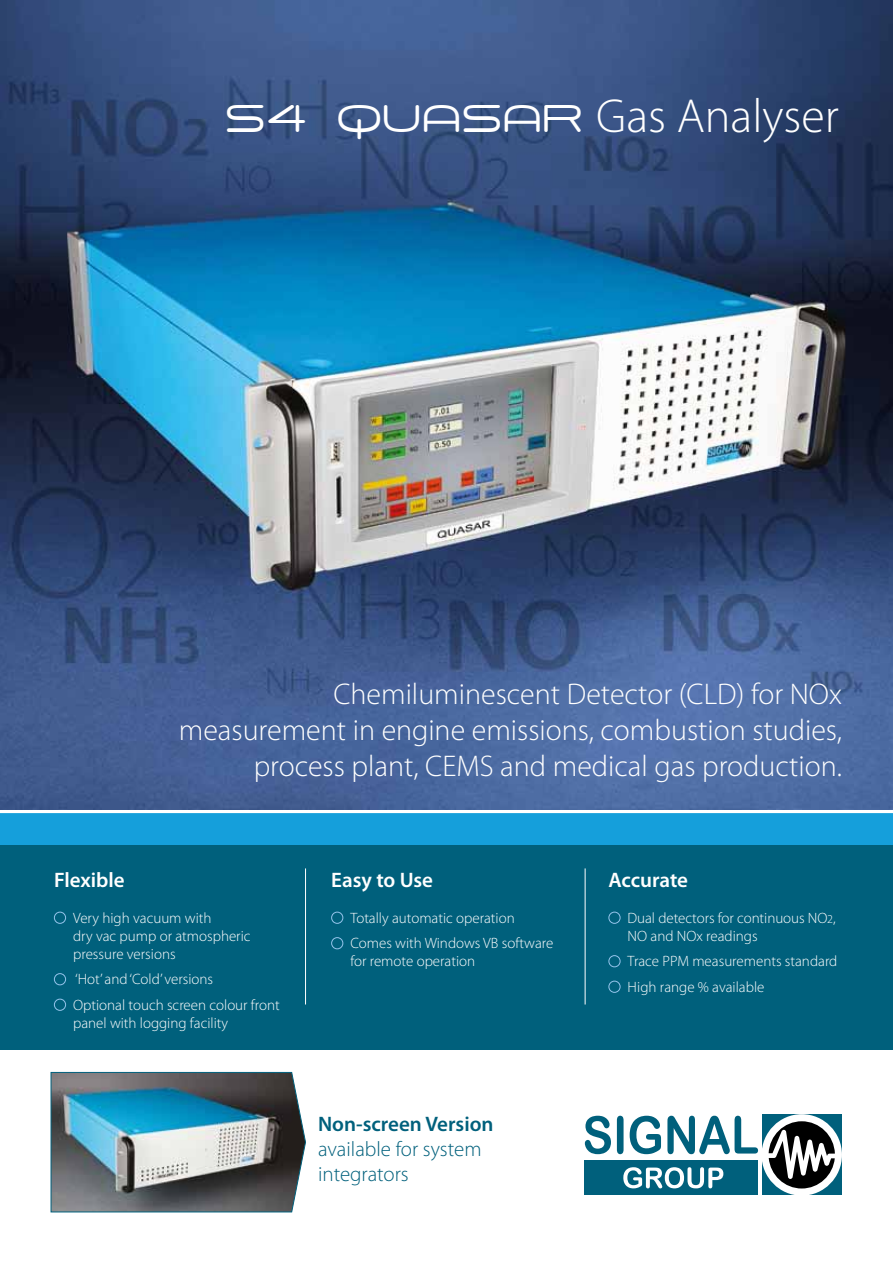
<style>
.page{position:relative;width:893px;height:1263px;background:#fff}
.page>*{position:absolute;margin:0;border:0;box-sizing:border-box;transform-origin:0 0}
.t1{font:300 48px "Myriad Pro";color:#fff}
.t2{font:300 30px/36px "Myriad Pro";color:#fff;text-align:right}
.t3{font:300 21px/25.2px "Myriad Pro";color:#00607c}
.t4{font:600 21px "Myriad Pro";color:#fff}
.t5{font:600 21px "Myriad Pro";color:#00607c}
.t6{font:300 15px/18px "Myriad Pro";color:#fff}
.s1{font-family:"Air Conditioner";font-weight:400}
.s2{font-size:12px}
</style>
<div class="page">
<img style="left:0;top:0;width:893px;height:810px">
<div style="left:0;top:845px;width:893px;height:205px;background:#00607c"></div>
<div style="left:54px;top:912px;width:12px;height:12px;border:1px solid #95c4eb;border-radius:50%"></div>
<div style="left:54px;top:973px;width:12px;height:12px;border:1px solid #95c4eb;border-radius:50%"></div>
<div style="left:54px;top:999px;width:12px;height:12px;border:1px solid #95c4eb;border-radius:50%"></div>
<div style="left:331px;top:912px;width:12px;height:12px;border:1px solid #95c4eb;border-radius:50%"></div>
<div style="left:331px;top:937px;width:12px;height:12px;border:1px solid #95c4eb;border-radius:50%"></div>
<div style="left:608px;top:912px;width:12px;height:12px;border:1px solid #95c4eb;border-radius:50%"></div>
<div style="left:608px;top:955px;width:12px;height:12px;border:1px solid #95c4eb;border-radius:50%"></div>
<div style="left:608px;top:981px;width:12px;height:12px;border:1px solid #95c4eb;border-radius:50%"></div>
<hr style="left:305px;top:868px;width:1px;height:136px;background:#fff">
<hr style="left:585px;top:868px;width:1px;height:136px;background:#fff">
<div style="left:0;top:813px;width:893px;height:32px;background:#159fdb"></div>
<img style="left:50px;top:1072px;width:256px;height:141px">
<div style="left:585px;top:1160px;width:173px;height:35px;background:#00607c"></div>
<div style="left:762px;top:1114px;width:79px;height:81px;background:#00607c"></div>
<div style="left:761px;top:1114px;width:81px;height:81px;background:#fff;border-radius:50%"></div>
<svg style="left:769px;top:1121px;width:66px;height:67px"></svg>
<svg style="left:585px;top:1116px;width:26px;height:38px"></svg>
<svg style="left:617px;top:1116px;width:7px;height:38px"></svg>
<svg style="left:630px;top:1116px;width:31px;height:38px"></svg>
<svg style="left:667px;top:1116px;width:91px;height:38px"></svg>
<svg style="left:623px;top:1167px;width:100px;height:21px"></svg>
<h1 class="t1" style="left:227px;top:87px;width:613px"><span class="s1">S4 QUASAR</span> Gas Analyser</h1>
<h2 class="t2" style="left:179px;top:676px;width:665px">Chemiluminescent Detector (CLD) for NOx measurement in engine emissions, combustion studies, process plant, CEMS and medical gas production.</h2>
<h3 class="t4" style="left:54px;top:866px;width:72px">Flexible</h3>
<p class="t6" style="left:73px;top:909px;width:179px">Very high vacuum with<br>dry vac pump or atmospheric pressure versions</p>
<p class="t6" style="left:73px;top:966px;width:208px;line-height:25.5px">‘Hot’ and ‘Cold’ versions<br>Optional touch screen colour front</p>
<p class="t6" style="left:73px;top:1014px;width:157px">panel with logging facility</p>
<h3 class="t4" style="left:331px;top:866px;width:103px">Easy to Use</h3>
<p class="t6" style="left:350px;top:905px;width:204px;line-height:25.5px">Totally automatic operation<br>Comes with Windows VB software</p>
<p class="t6" style="left:350px;top:952px;width:126px">for remote operation</p>
<h3 class="t5" style="left:318px;top:1110px;width:177px">Non-screen Version</h3>
<h3 class="t3" style="left:318px;top:1136px;width:165px">available for system integrators</h3>
<h3 class="t4" style="left:608px;top:866px;width:81px">Accurate</h3>
<p class="t6" style="left:628px;top:909px;width:210px">Dual detectors for continuous NO<span class="s2">2</span>,<br>NO and NOx readings</p>
<p class="t6" style="left:628px;top:948px;width:211px;line-height:25.5px">Trace PPM measurements standard<br>High range % available</p>
</div>
